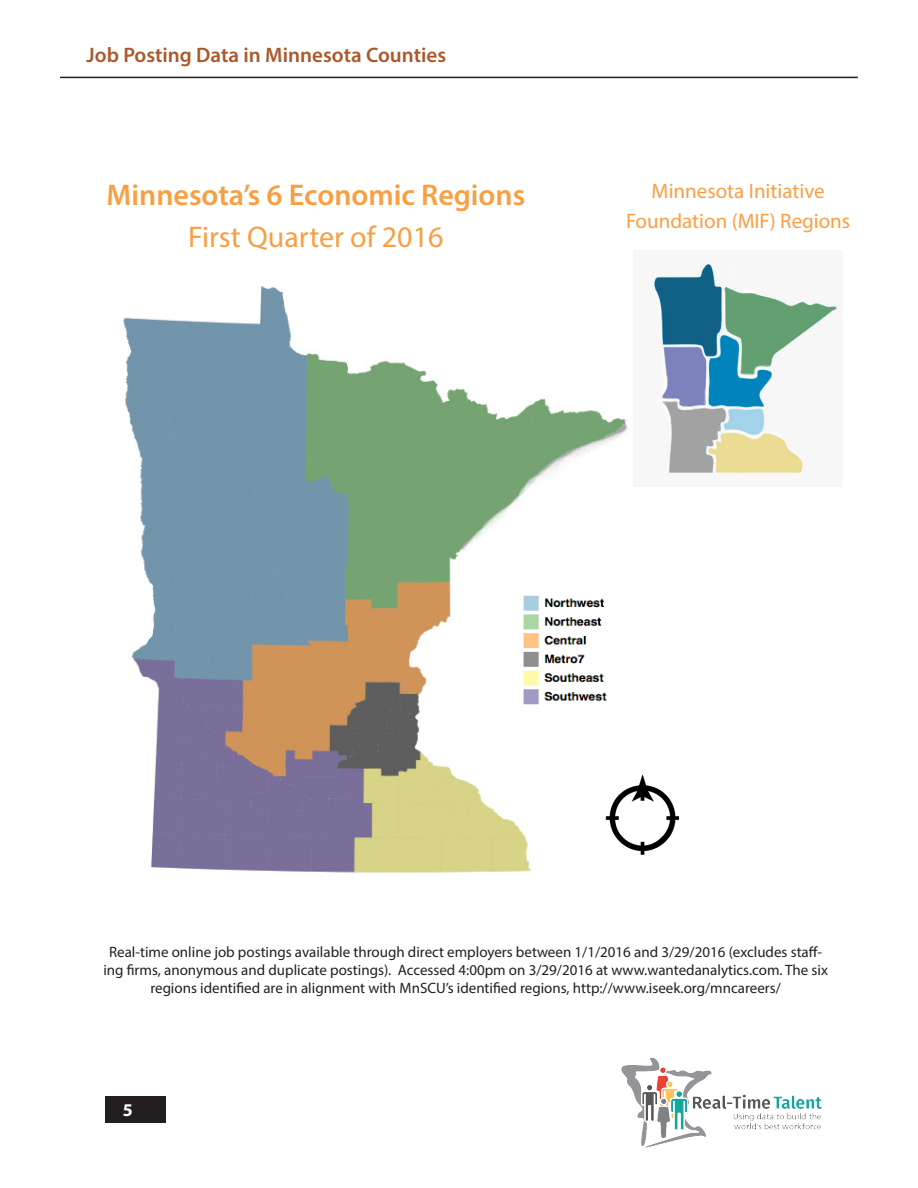
<style>
.page{position:relative;width:918px;height:1188px;background:#fff}
.page>*{position:absolute;margin:0;border:0;box-sizing:border-box;transform-origin:0 0}
.Head_1{font:600 30px "Myriad Pro";color:#f89f44}
.Head_1-2{font:30px "Myriad Pro";color:#f89f44}
.Head_1-3{font:21px "Myriad Pro";color:#f89f44}
.Subheading{font:600 21px "Myriad Pro";color:#ab592a}
.t1{font:700 18px "Myriad Pro";color:#fff}
.t2{font:15px/18px "Myriad Pro";color:#231f20;text-align:center}
</style>
<div class="page">
<div style="left:105px;top:1096px;width:60px;height:27px;background:#231f20"></div>
<img style="left:621px;top:1058px;width:201px;height:90px">
<img style="left:123px;top:286px;width:505px;height:587px">
<img style="left:517px;top:594px;width:111px;height:114px">
<img style="left:590px;top:773px;width:90px;height:100px">
<img style="left:652px;top:263px;width:187px;height:212px">
<hr style="left:60px;top:77px;width:798px;height:1px;background:#231f20">
<p class="Subheading" style="left:87px;top:41px;width:361px">Job Posting Data in Minnesota Counties</p>
<p class="Head_1" style="left:106px;top:176px;width:420px">Minnesota’s 6 Economic Regions</p>
<p class="Head_1-2" style="left:188px;top:219px;width:257px">First Quarter of 2016</p>
<p class="Head_1-3" style="left:652px;top:178px;width:175px">Minnesota Initiative</p>
<p class="Head_1-3" style="left:626px;top:208px;width:226px">Foundation (MIF) Regions</p>
<p class="t2" style="left:103px;top:943px;width:726px">Real-time online job postings available through direct employers between 1/1/2016 and 3/29/2016 (excludes staff&shy;ing firms, anonymous and duplicate postings). Accessed 4:00pm on 3/29/2016 at www.wantedanalytics.com. The six regions identified are in alignment with MnSCU’s identified regions, http://www.iseek.org/mncareers/</p>
<p class="t1" style="left:123px;top:1098px;width:11px">5</p>
</div>
